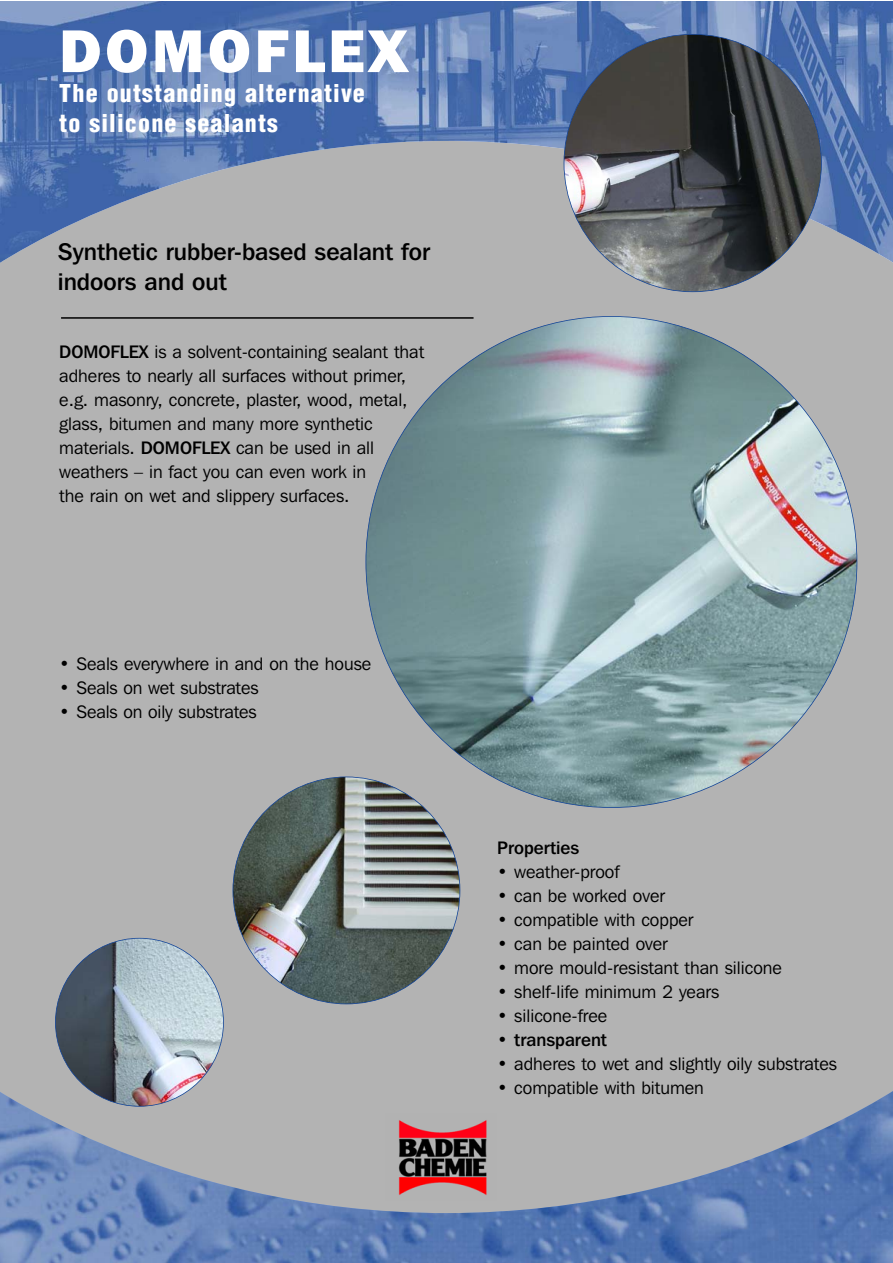
<style>
.page{position:relative;width:893px;height:1263px;background:#fff}
.page>*{position:absolute;margin:0;border:0;box-sizing:border-box;transform-origin:0 0}
.t1{font:800 60px "Franklin Gothic IT Cby BT";letter-spacing:.06em;color:#fff}
.t2{font:500 24px/30px "Franklin Gothic IT Cby BT";color:#000}
.t3{font:900 condensed 24px/30px "Helvetica";letter-spacing:.05em;color:#fff}
.t4{font:18px/24px "Franklin Gothic IT Cby BT";color:#000}
.t5{font:500 18px "Franklin Gothic IT Cby BT";color:#000}
.s1{font-weight:500}
.s2{font-weight:400}
</style>
<div class="page">
<div style="left:0;top:1px;width:892px;height:1262px;background:#b3b3b3"></div>
<img style="left:0;top:1px;width:892px;height:263px">
<hr style="left:61px;top:317px;width:413px;height:2px;background:#000">
<img style="left:564px;top:34px;width:257px;height:258px;border-radius:50%">
<img style="left:366px;top:316px;width:491px;height:491px;border-radius:50%">
<img style="left:233px;top:777px;width:227px;height:227px;border-radius:50%">
<img style="left:55px;top:938px;width:168px;height:168px;border-radius:50%">
<svg style="left:75px;top:1077px;width:129px;height:13px;background:#8c8a96"></svg>
<img style="left:0;top:1090px;width:892px;height:173px">
<img style="left:386px;top:1113px;width:111px;height:87px">
<h1 class="t1" style="left:59px;top:29px;width:348px">DOMOFLEX</h1>
<h2 class="t3" style="left:59px;top:80px;width:307px">The outstanding alternative to silicone sealants</h2>
<h2 class="t2" style="left:58px;top:238px;width:374px">Synthetic rubber-based sealant for indoors and out</h2>
<p class="t4" style="left:59px;top:341px;width:366px"><span class="s1">DOMOFLEX</span> is a solvent-containing sealant that adheres to nearly all surfaces without primer, e.g. masonry, concrete, plaster, wood, metal, glass, bitumen and many more synthetic materials. <span class="s1">DOMOFLEX</span> can be used in all weathers – in fact you can even work in<br>the rain on wet and slippery surfaces.</p>
<p class="t4" style="left:59px;top:653px;width:314px">• Seals everywhere in and on the house</p>
<p class="t4" style="left:59px;top:677px;width:201px">• Seals on wet substrates</p>
<p class="t4" style="left:59px;top:701px;width:199px">• Seals on oily substrates</p>
<p class="t5" style="left:497px;top:841px;width:83px">Properties</p>
<p class="t4" style="left:497px;top:861px;width:124px">• weather-proof</p>
<p class="t4" style="left:497px;top:885px;width:169px">• can be worked over</p>
<p class="t4" style="left:497px;top:909px;width:198px">• compatible with copper</p>
<p class="t4" style="left:497px;top:933px;width:172px">• can be painted over</p>
<p class="t4" style="left:497px;top:957px;width:286px">• more mould-resistant than silicone</p>
<p class="t4" style="left:497px;top:981px;width:223px">• shelf-life minimum 2 years</p>
<p class="t4" style="left:497px;top:1005px;width:111px">• silicone-free</p>
<p class="t5" style="left:497px;top:1033px;width:111px"><span class="s2">•</span> transparent</p>
<p class="t4" style="left:497px;top:1053px;width:341px">• adheres to wet and slightly oily substrates</p>
<p class="t4" style="left:497px;top:1077px;width:208px">• compatible with bitumen</p>
</div>
